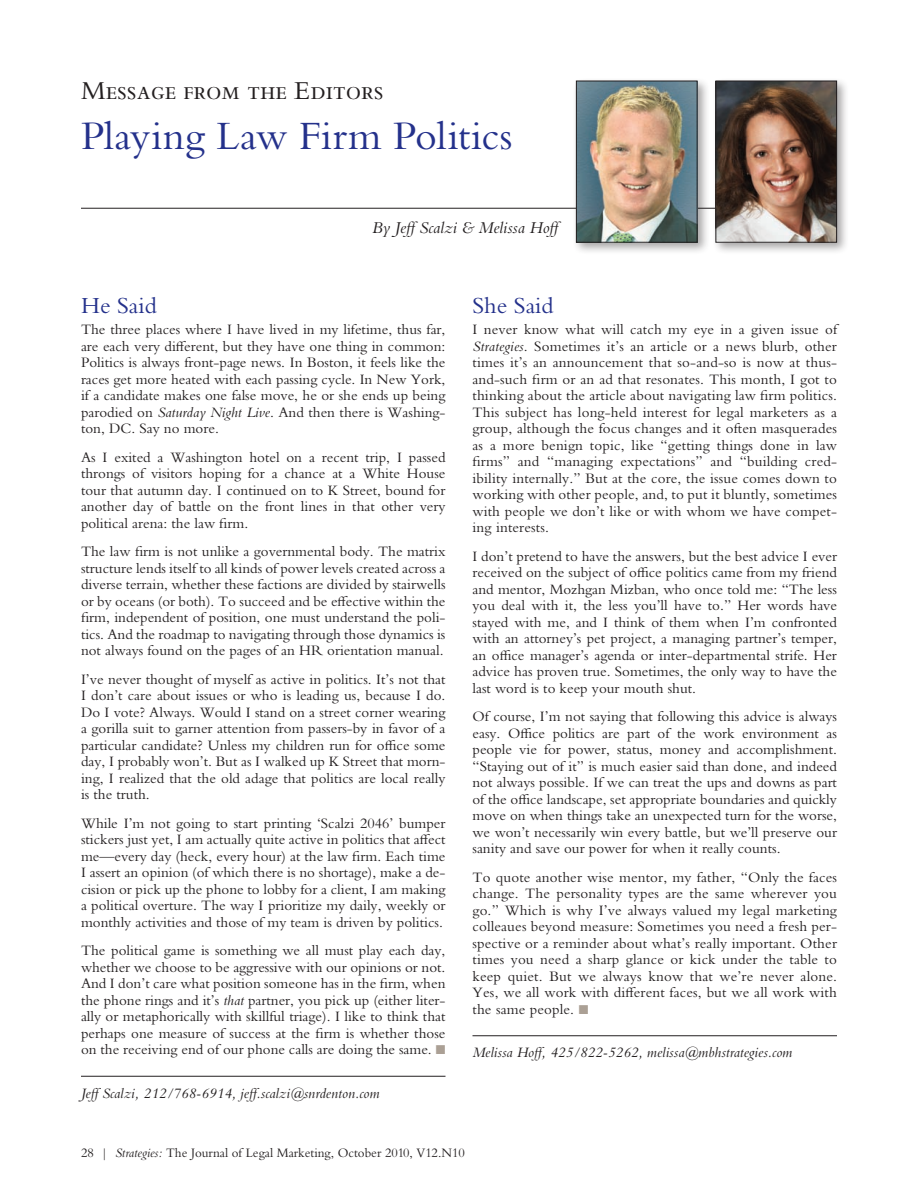
<style>
.page{position:relative;width:918px;height:1188px;background:#fff}
.page>*{position:absolute;margin:0;border:0;box-sizing:border-box;transform-origin:0 0}
.t1{font:42px "Bembo Std";letter-spacing:.005em;color:#24318b}
.t2{font:27px "Bembo Std";color:#231f20}
.t3{font:24px "Bembo Std";color:#24318b}
.t4{font:italic 17.25px "Bembo Std";color:#231f20}
.t5{font:15px/16.5px "Bembo Std";color:#231f20;text-align:justify}
.t6{font:italic 15px "Bembo Std";color:#231f20}
.t7{font:13.5px "Bembo Std";color:#231f20}
.s1{font-style:italic}
.s2{color:#aba095}
</style>
<div class="page">
<hr style="left:81px;top:208px;width:756px;height:1px;background:#231f20">
<div style="left:712px;top:77px;width:137px;height:178px;background:#231f20;opacity:.4"></div>
<img style="left:718px;top:83px;width:117px;height:158px">
<div style="left:716px;top:81px;width:121px;height:162px;border:1px solid #231f20"></div>
<div style="left:572px;top:77px;width:138px;height:178px;background:#231f20;opacity:.4"></div>
<img style="left:578px;top:83px;width:118px;height:158px">
<div style="left:576px;top:81px;width:122px;height:162px;border:1px solid #231f20"></div>
<hr style="left:81px;top:1076px;width:365px;height:1px;background:#231f20">
<hr style="left:472px;top:1035px;width:365px;height:1px;background:#231f20">
<h2 class="t2" style="left:81px;top:75px;width:304px">Message from the Editors</h2>
<h1 class="t1" style="left:81px;top:111px;width:433px">Playing Law Firm Politics</h1>
<p class="t4" style="left:372px;top:218px;width:194px">By JeffScalzi &amp; Melissa Hoff</p>
<h3 class="t3" style="left:81px;top:292px;width:77px">He Said</h3>
<p class="t5" style="left:81px;top:321px;width:366px">The three places where I have lived in my lifetime, thus far, are each very different, but they have one thing in common:<br>Politics is always front-page news. In Boston, it feels like the races get more heated with each passing cycle. In New York, if a candidate makes one false move, he or she ends up being parodied on <span class="s1">Saturday Night Live</span>. And then there is Washing&shy;ton, DC. Say no more.</p>
<p class="t5" style="left:81px;top:448px;width:366px">As I exited a Washington hotel on a recent trip, I passed throngs of visitors hoping for a chance at a White House tour that autumn day. I continued on to K Street, bound for another day of battle on the front lines in that other very political arena: the law firm.</p>
<p class="t5" style="left:81px;top:543px;width:366px">The law firm is not unlike a governmental body. The matrix structure lends itself to all kinds of power levels created across a diverse terrain, whether these factions are divided by stairwells or by oceans (or both). To succeed and be effective within the firm, independent of position, one must understand the poli&shy;tics. And the roadmap to navigating through those dynamics is not always found on the pages of an HR orientation manual.</p>
<p class="t5" style="left:81px;top:670px;width:366px">I’ve never thought of myself as active in politics. It’s not that I don’t care about issues or who is leading us, because I do.<br>Do I vote? Always. Would I stand on a street corner wearing a gorilla suit to garner attention from passers-by in favor of a particular candidate? Unless my children run for office some day, I probably won’t. But as I walked up K Street that morn&shy;ing, I realized that the old adage that politics are local really is the truth.</p>
<p class="t5" style="left:81px;top:814px;width:366px">While I’m not going to start printing ‘Scalzi 2046’ bumper stickers just yet, I am actually quite active in politics that affect me—every day (heck, every hour) at the law firm. Each time I assert an opinion (of which there is no shortage), make a de&shy;cision or pick up the phone to lobby for a client, I am making a political overture. The way I prioritize my daily, weekly or monthly activities and those of my team is driven by politics.</p>
<p class="t5" style="left:81px;top:942px;width:366px">The political game is something we all must play each day, whether we choose to be aggressive with our opinions or not.<br>And I don’t care what position someone has in the firm, when the phone rings and it’s <span class="s1">that</span> partner, you pick up (either liter&shy;ally or metaphorically with skillful triage). I like to think that perhaps one measure of success at the firm is whether those on the receiving end of our phone calls are doing the same. <span class="s2">■</span></p>
<p class="t6" style="left:81px;top:1084px;width:300px">JeffScalzi, 212/768-6914, jeff.scalzi@snrdenton.com</p>
<h3 class="t3" style="left:472px;top:292px;width:82px">She Said</h3>
<p class="t5" style="left:472px;top:321px;width:366px">I never know what will catch my eye in a given issue of <span class="s1">Strategies</span>. Sometimes it’s an article or a news blurb, other times it’s an announcement that so-and-so is now at thus&shy;and-such firm or an ad that resonates. This month, I got to thinking about the article about navigating law firm politics.<br>This subject has long-held interest for legal marketers as a group, although the focus changes and it often masquerades as a more benign topic, like “getting things done in law firms” and “managing expectations” and “building cred&shy;ibility internally.” But at the core, the issue comes down to working with other people, and, to put it bluntly, sometimes with people we don’t like or with whom we have compet&shy;ing interests.</p>
<p class="t5" style="left:472px;top:547px;width:366px">I don’t pretend to have the answers, but the best advice I ever received on the subject of office politics came from my friend and mentor, Mozhgan Mizban, who once told me: “The less you deal with it, the less you’ll have to.” Her words have stayed with me, and I think of them when I’m confronted with an attorney’s pet project, a managing partner’s temper, an office manager’s agenda or inter-departmental strife. Her advice has proven true. Sometimes, the only way to have the last word is to keep your mouth shut.</p>
<p class="t5" style="left:472px;top:708px;width:366px">Of course, I’m not saying that following this advice is always easy. Office politics are part of the work environment as people vie for power, status, money and accomplishment. “Staying out of it” is much easier said than done, and indeed not always possible. If we can treat the ups and downs as part of the office landscape, set appropriate boundaries and quickly move on when things take an unexpected turn for the worse, we won’t necessarily win every battle, but we’ll preserve our sanity and save our power for when it really counts.</p>
<p class="t5" style="left:472px;top:868px;width:366px">To quote another wise mentor, my father, “Only the faces change. The personality types are the same wherever you go.” Which is why I’ve always valued my legal marketing colleaues beyond measure: Sometimes you need a fresh per&shy;spective or a reminder about what’s really important. Other times you need a sharp glance or kick under the table to keep quiet. But we always know that we’re never alone.<br>Yes, we all work with different faces, but we all work with the same people. <span class="s2">■</span></p>
<p class="t6" style="left:472px;top:1044px;width:321px">Melissa Hoff, 425/822-5262, melissa@mbhstrategies.com</p>
<p class="t7" style="left:81px;top:1144px;width:385px">28 | <span class="s1">Strategies:</span> The Journal of Legal Marketing, October 2010, V12.N10</p>
</div>
